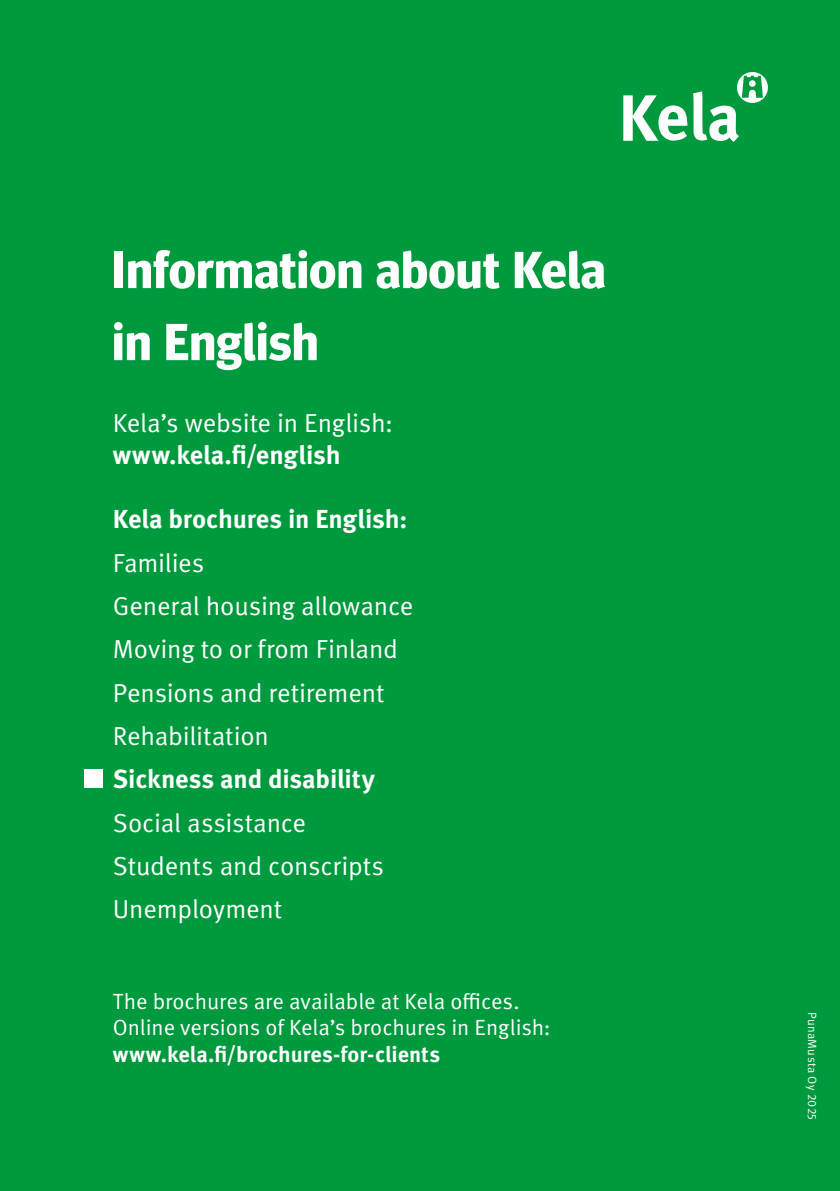
<style>
.page{position:relative;width:840px;height:1191px;background:#fff}
.page>*{position:absolute;margin:0;border:0;box-sizing:border-box;transform-origin:0 0}
.t1{font:700 52px/72px "Meta Headline Pro";letter-spacing:.005em;color:#fff}
.t2{font:26px/43.4px "Meta Pro Norm";letter-spacing:-.01em;color:#fff}
.t3{font:22px/26.4px "Meta Pro Norm";letter-spacing:-.005em;color:#fff}
.t4{font:12px "Meta Pro Norm";letter-spacing:.035em;color:#fff}
.s1{font-family:"Meta Pro";font-weight:700}
</style>
<div class="page">
<div style="left:0;top:0;width:839px;height:1191px;background:#009a3e"></div>
<svg style="left:623px;top:72px;width:144px;height:70px"></svg>
<div style="left:84px;top:770px;width:19px;height:18px;background:#fff"></div>
<h1 class="t1" style="left:112px;top:230px;width:494px">Information about Kela in English</h1>
<p class="t2" style="left:113px;top:405px;width:281px;line-height:32px">Kela’s website in English: <span class="s1">www.kela.fi/english</span></p>
<p class="t2" style="left:113px;top:496px;width:302px"><span class="s1">Kela brochures in English:<br></span>Families<br>General housing allowance<br>Moving to or from Finland<br>Pensions and retirement<br>Rehabilitation<br><span class="s1">Sickness and disability<br></span>Social assistance<br>Students and conscripts<br>Unemployment</p>
<p class="t3" style="left:113px;top:986px;width:439px">The brochures are available at Kela offices.<br>Online versions of Kela’s brochures in English: <span class="s1">www.kela.fi/brochures-for-clients</span></p>
<p class="t4" style="left:821px;top:1011px;width:110px;rotate:90deg">PunaMusta Oy 2025</p>
</div>
